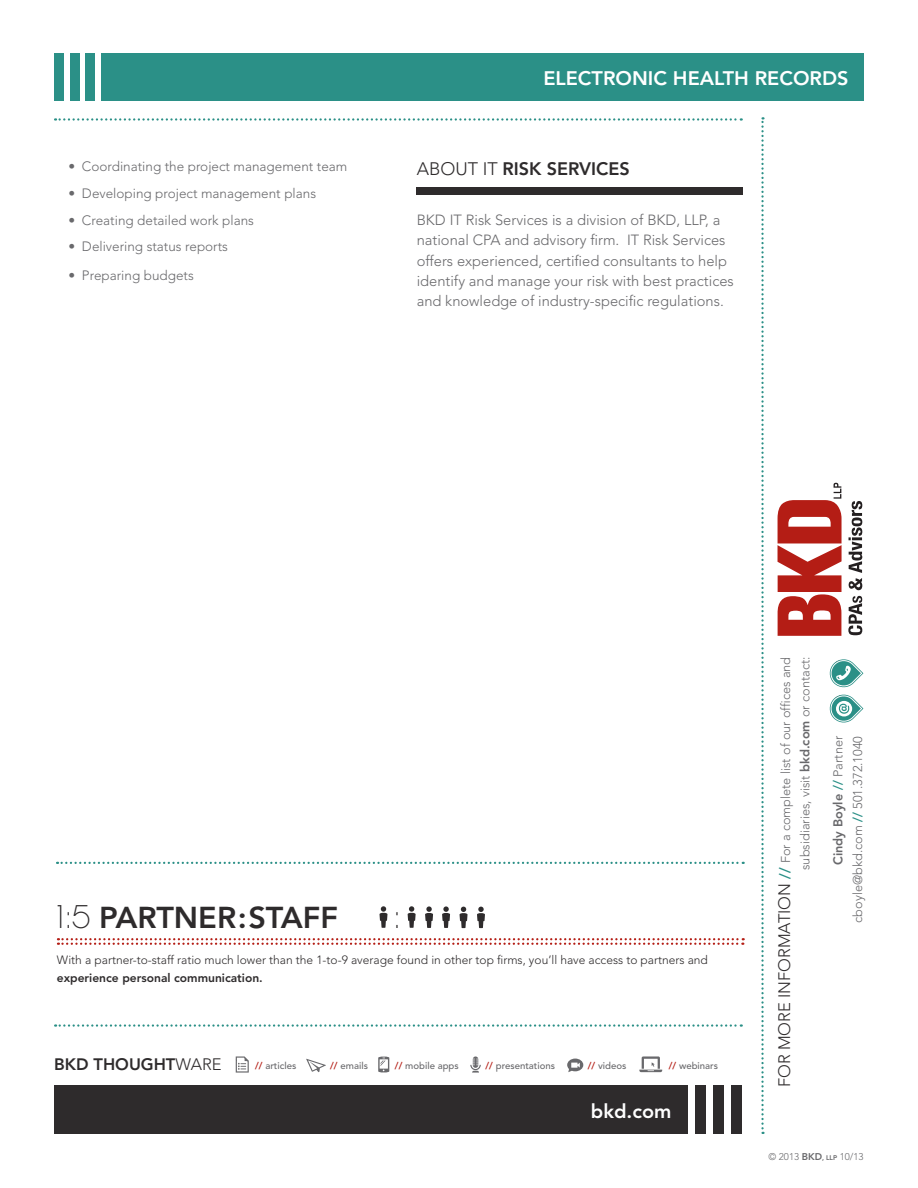
<style>
.page{position:relative;width:918px;height:1188px;background:#fff}
.page>*{position:absolute;margin:0;border:0;box-sizing:border-box;transform-origin:0 0}
.t1{font:33px "Chalet Paris Nineteen Seventy";color:#2e2b2c}
.t2{font:800 30px "Avenir";color:#2e2b2c}
.t3{font:800 19.5px "Avenir";color:#fff}
.t4{font:800 18px "Avenir";color:#2e2b2c}
.t5{font:800 16.5px "Avenir";color:#2e2b2c}
.t6{font:300 14.7px/20.2px "Avenir";color:#69696c}
.t7{font:300 13.5px "Avenir";color:#69696c}
.t8{font:300 12.75px/19.5px "Avenir";color:#69696c;text-align:right}
.t9{font:300 12px "Avenir";color:#2e2b2c}
.t10{font:800 12px "Avenir";color:#2e2b2c}
.t11{font:300 9.75px "Avenir";color:#69696c}
.t12{font:500 9.6px "Avenir";color:#69696c}
.s1{font-weight:300}
.s2{font-family:"Chalet Paris Nineteen Seventy";font-weight:400;font-size:33px}
.s3{font-weight:800;color:#b41d15}
.s4{font-size:16.5px;color:#2e2b2c}
.s5{font-weight:800;font-size:14.7px;color:#2b9087}
.s6{font-weight:800}
.s7{font-weight:800;color:#2b9087}
.s8{font-weight:800;font-size:6.75px}
</style>
<div class="page">
<div style="left:86px;top:54px;width:9px;height:47px;background:#2b9087"></div>
<div style="left:70px;top:54px;width:9px;height:47px;background:#2b9087"></div>
<div style="left:54px;top:54px;width:9px;height:47px;background:#2b9087"></div>
<div style="left:102px;top:54px;width:762px;height:47px;background:#2b9087"></div>
<svg style="left:55px;top:118px;width:687px;height:3px"></svg>
<svg style="left:761px;top:117px;width:3px;height:1017px"></svg>
<svg style="left:55px;top:1024px;width:687px;height:3px"></svg>
<svg style="left:829px;top:659px;width:34px;height:64px"></svg>
<div style="left:54px;top:1086px;width:634px;height:48px;background:#2e2b2c"></div>
<div style="left:731px;top:1086px;width:11px;height:48px;background:#2e2b2c"></div>
<div style="left:713px;top:1086px;width:11px;height:48px;background:#2e2b2c"></div>
<div style="left:695px;top:1086px;width:11px;height:48px;background:#2e2b2c"></div>
<svg style="left:777px;top:483px;width:65px;height:153px"></svg>
<svg style="left:848px;top:596px;width:14px;height:39px"></svg>
<svg style="left:849px;top:501px;width:13px;height:89px"></svg>
<svg style="left:57px;top:862px;width:687px;height:2px"></svg>
<div style="left:417px;top:188px;width:326px;height:7px;background:#2e2b2c"></div>
<svg style="left:58px;top:938px;width:686px;height:7px"></svg>
<svg style="left:380px;top:906px;width:7px;height:22px"></svg>
<svg style="left:408px;top:906px;width:8px;height:22px"></svg>
<svg style="left:425px;top:906px;width:8px;height:22px"></svg>
<svg style="left:442px;top:906px;width:8px;height:22px"></svg>
<svg style="left:460px;top:907px;width:8px;height:21px"></svg>
<svg style="left:477px;top:907px;width:8px;height:21px"></svg>
<svg style="left:378px;top:1056px;width:11px;height:17px"></svg>
<svg style="left:639px;top:1056px;width:23px;height:16px"></svg>
<svg style="left:306px;top:1059px;width:20px;height:13px"></svg>
<svg style="left:236px;top:1056px;width:13px;height:17px"></svg>
<svg style="left:567px;top:1059px;width:16px;height:13px"></svg>
<svg style="left:470px;top:1056px;width:11px;height:17px"></svg>
<p class="t7" style="left:68px;top:159px;width:280px">• Coordinating the project management team</p>
<p class="t7" style="left:68px;top:185px;width:249px">• Developing project management plans</p>
<p class="t7" style="left:68px;top:212px;width:187px">• Creating detailed work plans</p>
<p class="t7" style="left:68px;top:239px;width:161px">• Delivering status reports</p>
<p class="t7" style="left:68px;top:268px;width:127px">• Preparing budgets</p>
<h3 class="t3" style="left:543px;top:66px;width:307px">ELECTRONIC HEALTH RECORDS</h3>
<p class="t4" style="left:417px;top:158px;width:215px"><span class="s1">ABOUT IT</span> RISK SERVICES</p>
<p class="t6" style="left:417px;top:210px;width:319px">BKD IT Risk Services is a division of BKD, LLP, a national CPA and advisory firm. IT Risk Services offers experienced, certified consultants to help identify and manage your risk with best practices and knowledge of industry-specific regulations.</p>
<h2 class="t2" style="left:57px;top:899px;width:283px"><span class="s2">1:5</span> PARTNER:STAFF</h2>
<h1 class="t1" style="left:394px;top:897px;width:7px">:</h1>
<p class="t9" style="left:57px;top:953px;width:653px">With a partner-to-staff ratio much lower than the 1-to-9 average found in other top firms, you’ll have access to partners and</p>
<p class="t10" style="left:57px;top:971px;width:207px">experience personal communication.</p>
<p class="t5" style="left:54px;top:1054px;width:169px">BKD THOUGHT<span class="s1">WARE</span></p>
<p class="t12" style="left:255px;top:1060px;width:43px"><span class="s3">//</span> articles</p>
<p class="t12" style="left:330px;top:1060px;width:39px"><span class="s3">//</span> emails</p>
<p class="t12" style="left:395px;top:1060px;width:65px"><span class="s3">//</span> mobile apps</p>
<p class="t12" style="left:485px;top:1060px;width:71px"><span class="s3">//</span> presentations</p>
<p class="t12" style="left:588px;top:1060px;width:40px"><span class="s3">//</span> videos</p>
<p class="t12" style="left:669px;top:1060px;width:51px"><span class="s3">//</span> webinars</p>
<h3 class="t3" style="left:591px;top:1099px;width:82px">bkd.com</h3>
<p class="t8" style="left:776px;top:1087px;width:432px;rotate:-90deg"><span class="s4">FOR MORE INFORMATION</span> <span class="s5">//</span> For a complete list of our offices and subsidiaries, visit <span class="s6">bkd.com</span> or contact:</p>
<p class="t8" style="left:828px;top:923px;width:188px;rotate:-90deg"><span class="s6">Cindy Boyle</span> <span class="s7">//</span> Partner cboyle@bkd.com <span class="s7">//</span> 501.372.1040</p>
<p class="t11" style="left:769px;top:1151px;width:97px">© 2013 <span class="s6">BKD</span><span class="s8">, LLP</span> 10/13</p>
</div>
